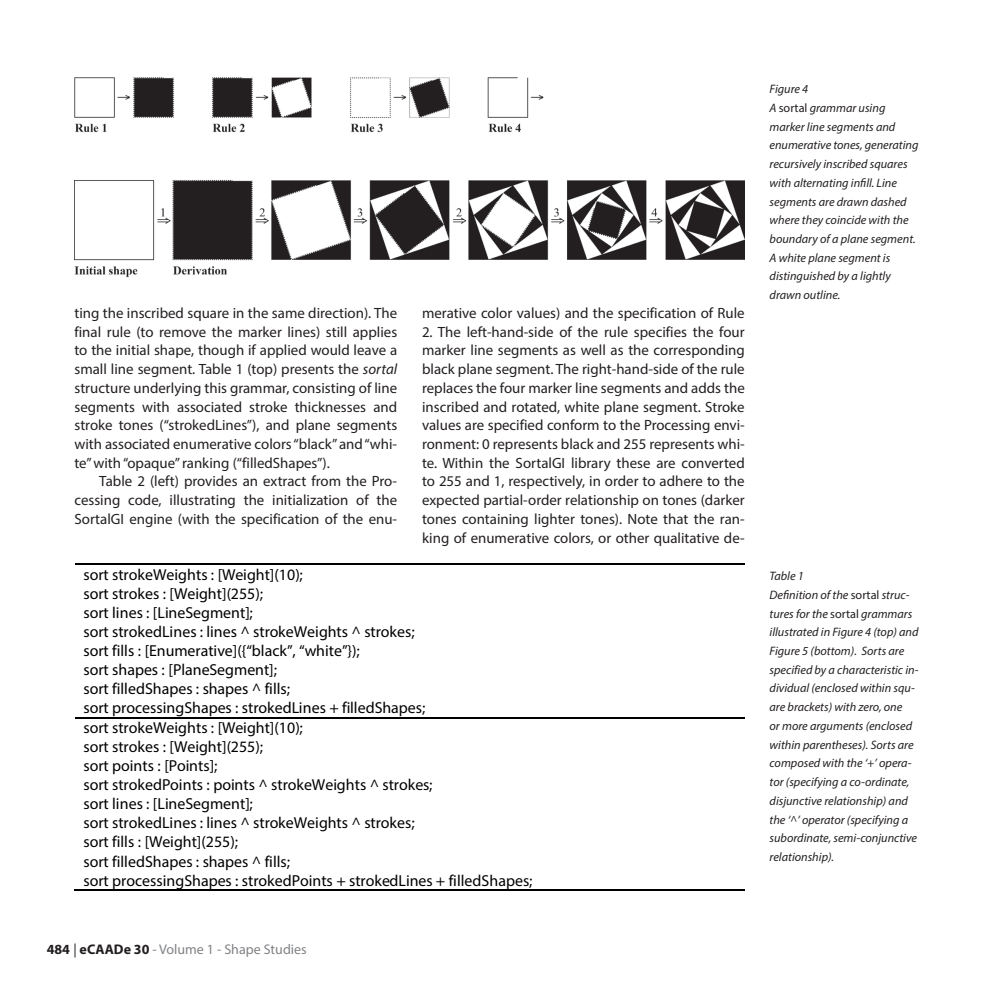
<style>
.page{position:relative;width:993px;height:993px;background:#fff}
.page>*{position:absolute;margin:0;border:0;box-sizing:border-box;transform-origin:0 0}
.t1{font:15.92px/19.1px "Myriad Pro";color:#000}
.Paragraph_eCAADe201{font:14.88px/18.7px "Myriad Pro";color:#231f20;text-align:justify}
.t2{font:14px "Myriad Pro";color:#808285}
.Caption_eCAADe2012{font:italic 12.25px/18.7px "Myriad Pro";color:#231f20}
.s1{font-style:italic}
.s2{font-weight:700;color:#231f20}
.s3{color:#231f20}
.s4{font-style:normal}
</style>
<div class="page">
<img style="left:74px;top:77px;width:670px;height:201px">
<hr style="left:75px;top:563px;width:669px;height:1px;background:#000">
<hr style="left:75px;top:717px;width:669px;height:1px;background:#000">
<hr style="left:74px;top:889px;width:670px;height:1px;background:#000">
<p class="Paragraph_eCAADe201" style="left:74px;top:303px;width:324px">ting the inscribed square in the same direction). The final rule (to remove the marker lines) still applies to the initial shape, though if applied would leave a small line segment. Table 1 (top) presents the <span class="s1">sortal </span>structure underlying this grammar, consisting of line segments with associated stroke thicknesses and stroke tones (“strokedLines”), and plane segments with associated enumerative colors “black” and “whi&shy;te” with “opaque” ranking (“filledShapes”).</p>
<p class="Paragraph_eCAADe201" style="left:74px;top:471px;width:324px;text-indent:25px">Table 2 (left) provides an extract from the Pro&shy;cessing code, illustrating the initialization of the SortalGI engine (with the specification of the enu-</p>
<p class="Paragraph_eCAADe201" style="left:422px;top:303px;width:324px">merative color values) and the specification of Rule</p>
<p class="Paragraph_eCAADe201" style="left:422px;top:322px;width:324px">2. The left-hand-side of the rule specifies the four marker line segments as well as the corresponding black plane segment. The right-hand-side of the rule replaces the four marker line segments and adds the inscribed and rotated, white plane segment. Stroke values are specified conform to the Processing envi&shy;ronment: 0 represents black and 255 represents whi&shy;te. Within the SortalGI library these are converted to 255 and 1, respectively, in order to adhere to the expected partial-order relationship on tones (darker tones containing lighter tones). Note that the ran&shy;king of enumerative colors, or other qualitative de-</p>
<p class="t1" style="left:83px;top:564px;width:450px">sort strokeWeights : [Weight](10);<br>sort strokes : [Weight](255);<br>sort lines : [LineSegment];<br>sort strokedLines : lines ^ strokeWeights ^ strokes;<br>sort fills : [Enumerative]({“black”, “white”});<br>sort shapes : [PlaneSegment];<br>sort filledShapes : shapes ^ fills;<br>sort processingShapes : strokedLines + filledShapes;<br>sort strokeWeights : [Weight](10);<br>sort strokes : [Weight](255);<br>sort points : [Points];<br>sort strokedPoints : points ^ strokeWeights ^ strokes;<br>sort lines : [LineSegment];<br>sort strokedLines : lines ^ strokeWeights ^ strokes;<br>sort fills : [Weight](255);<br>sort filledShapes : shapes ^ fills;<br>sort processingShapes : strokedPoints + strokedLines + filledShapes;</p>
<p class="t2" style="left:47px;top:940px;width:261px"><span class="s2">484</span> <span class="s3">|</span> <span class="s2">eCAADe 30</span> - Volume 1 - Shape Studies</p>
<p class="Caption_eCAADe2012" style="left:769px;top:79px;width:150px">Figure 4<br>A <span class="s4">sortal</span> grammar using marker line segments and enumerative tones, generating recursively inscribed squares with alternating infill. Line segments are drawn dashed where they coincide with the boundary of a plane segment.<br>A white plane segment is distinguished by a lightly drawn outline.</p>
<p class="Caption_eCAADe2012" style="left:769px;top:566px;width:150px">Table 1<br>Definition of the <span class="s4">sortal</span> struc&shy;tures for the <span class="s4">sortal</span> grammars illustrated in Figure 4 (top) and<br>Figure 5 (bottom). Sorts are specified by a characteristic in&shy;dividual (enclosed within squ&shy;are brackets) with zero, one<br>or more arguments (enclosed within parentheses). Sorts are composed with the ‘+’ opera&shy;tor (specifying a co-ordinate, disjunctive relationship) and the ‘^’ operator (specifying a subordinate, semi-conjunctive relationship).</p>
</div>
